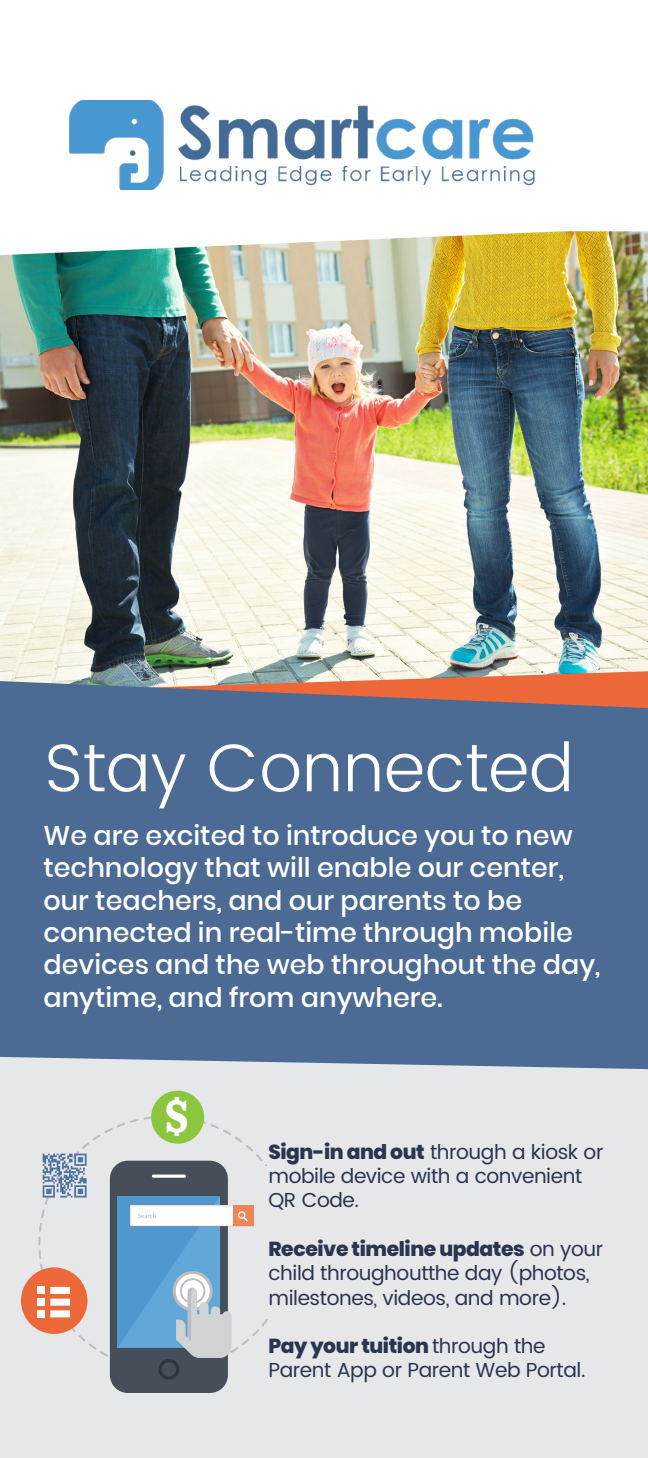
<style>
.page{position:relative;width:648px;height:1458px;background:#fff}
.page>*{position:absolute;margin:0;border:0;box-sizing:border-box;transform-origin:0 0}
.t1{font:300 67.5px "Poppins";color:#fff}
.t2{font:44.1px "Hanley Block Display";color:#fff}
.t3{font:500 27px/32.4px "Poppins";color:#fff}
.t4{font:20.25px/24.3px "Poppins";letter-spacing:-.02em;color:#2a3550}
.s1{font-weight:800}
</style>
<div class="page">
<div style="left:0;top:1069px;width:648px;height:389px;background:#e6e7e9"></div>
<img style="left:0;top:231px;width:648px;height:440px">
<img style="left:0;top:671px;width:648px;height:10px">
<div style="left:0;top:681px;width:648px;height:388px;background:#4b6b94"></div>
<img style="left:69px;top:100px;width:466px;height:89px">
<div style="left:38px;top:1116px;width:256px;height:255px;background:#e6e7e9"></div>
<div style="left:110px;top:1161px;width:118px;height:232px;background:#464f59;border-radius:18px"></div>
<hr style="left:152px;top:1175px;width:34px;height:3px;background:#fff;border-radius:2px">
<div style="left:159px;top:1359px;width:20px;height:21px;background:#2e353c;border-radius:50%"></div>
<div style="left:162px;top:1362px;width:14px;height:15px;background:#464f59;border-radius:50%"></div>
<div style="left:151px;top:1091px;width:53px;height:53px;background:#8bc63e;border-radius:50%"></div>
<div style="left:21px;top:1267px;width:66px;height:67px;background:#ec6838;border-radius:50%"></div>
<svg style="left:118px;top:1196px;width:136px;height:162px;background:#94b6d0"></svg>
<div style="left:38px;top:1287px;width:7px;height:7px;background:#fff"></div>
<div style="left:38px;top:1299px;width:7px;height:7px;background:#fff"></div>
<div style="left:38px;top:1310px;width:7px;height:7px;background:#fff"></div>
<svg style="left:50px;top:1287px;width:20px;height:30px"></svg>
<svg style="left:43px;top:1154px;width:44px;height:44px;background:#97aac1"></svg>
<div style="left:262px;top:1166px;width:49px;height:151px;background:#e6e7e9"></div>
<p class="t1" style="left:44px;top:719px;width:531px">Stay Connected</p>
<p class="t3" style="left:43px;top:819px;width:558px">We are excited to introduce you to new technology that will enable our center, our teachers, and our parents to be connected in real-time through mobile devices and the web throughout the day, anytime, and from anywhere.</p>
<h2 class="t2" style="left:165px;top:1089px;width:26px">$</h2>
<p class="t4" style="left:268px;top:1140px;width:337px"><span class="s1">Sign-in and out</span> through a kiosk or mobile device with a convenient<br>QR Code.</p>
<p class="t4" style="left:268px;top:1237px;width:336px"><span class="s1">Receive timeline updates</span> on your child throughoutthe day (photos, milestones, videos, and more).</p>
<p class="t4" style="left:268px;top:1335px;width:319px"><span class="s1">Pay your tuition</span> through the<br>Parent App or Parent Web Portal.</p>
</div>
